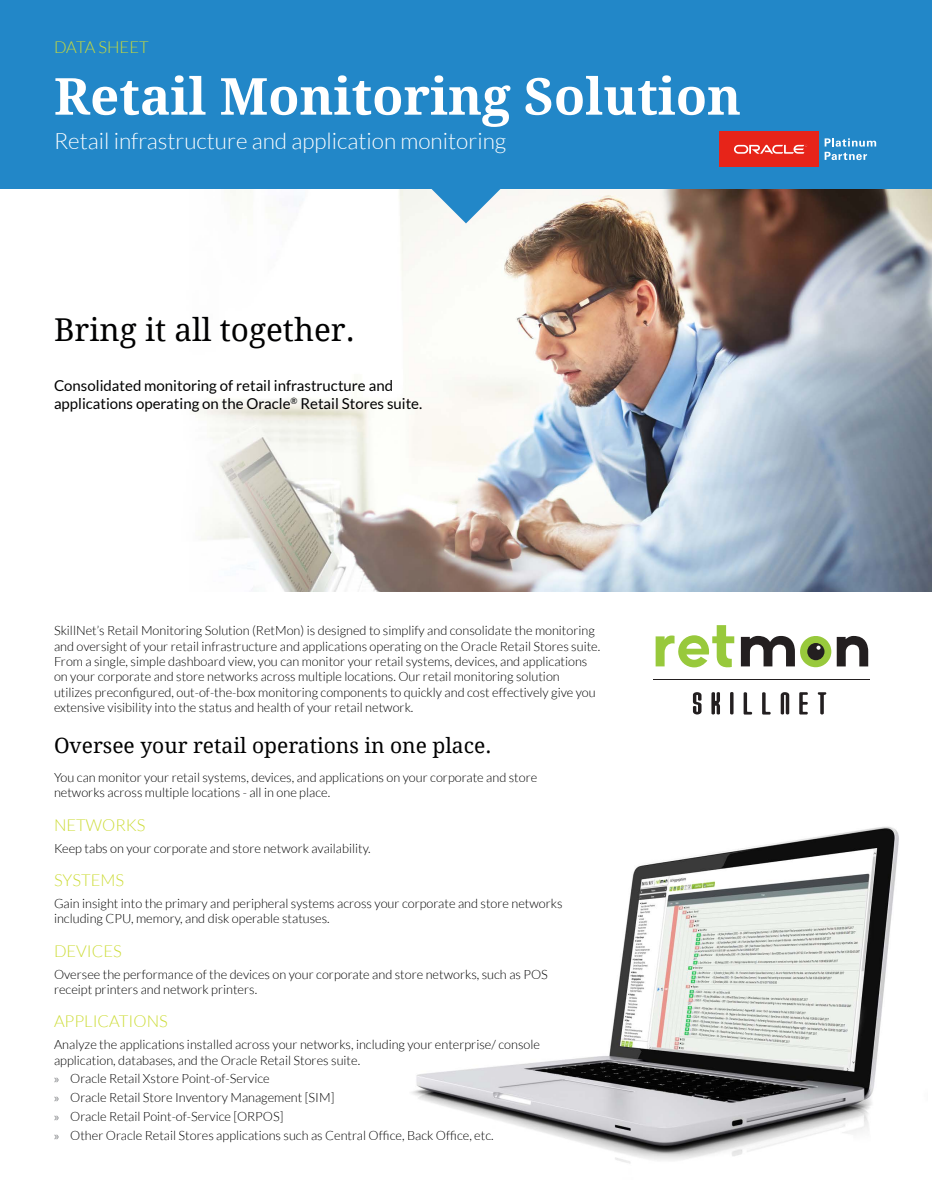
<style>
.page{position:relative;width:932px;height:1202px;background:#fff}
.page>*{position:absolute;margin:0;border:0;box-sizing:border-box;transform-origin:0 0}
.t1{font:700 51px "Droid Serif";color:#fff}
.t2{font:31.5px "Droid Serif";color:#000001}
.t3{font:300 22.5px "Lato";color:#fff}
.t4{font:21px "Droid Serif";color:#000001}
.t5{font:300 16.5px "Lato";color:#ccdc37}
.t6{font:15px/18px "Lato";color:#000001}
.t7{font:300 12.75px/15.3px "Lato";color:#000001}
.s1{font-family:"Myriad Pro";font-weight:400;font-size:12px;color:#76787b}
</style>
<div class="page">
<img style="left:411px;top:826px;width:488px;height:338px">
<img style="left:34px;top:188px;width:898px;height:403px">
<svg style="left:693px;top:692px;width:8px;height:22px"></svg>
<svg style="left:711px;top:692px;width:9px;height:22px"></svg>
<hr style="left:730px;top:692px;width:3px;height:22px;background:#231f20;border-radius:2px">
<svg style="left:743px;top:692px;width:9px;height:22px"></svg>
<svg style="left:762px;top:692px;width:8px;height:22px"></svg>
<svg style="left:780px;top:692px;width:9px;height:22px"></svg>
<svg style="left:799px;top:692px;width:8px;height:22px"></svg>
<svg style="left:817px;top:692px;width:9px;height:22px"></svg>
<hr style="left:653px;top:679px;width:216px;height:1px;background:#231f20">
<svg style="left:655px;top:625px;width:79px;height:43px"></svg>
<svg style="left:740px;top:635px;width:128px;height:32px"></svg>
<svg style="left:429px;top:188px;width:73px;height:35px"></svg>
<div style="left:0;top:0;width:932px;height:188px;background:#2287c8"></div>
<svg style="left:824px;top:138px;width:52px;height:22px"></svg>
<div style="left:719px;top:132px;width:99px;height:35px;background:#e72419"></div>
<svg style="left:734px;top:145px;width:73px;height:9px"></svg>
<p class="t5" style="left:54px;top:39px;width:96px">DATA SHEET</p>
<p class="t1" style="left:54px;top:67px;width:688px">Retail Monitoring Solution</p>
<p class="t3" style="left:54px;top:129px;width:454px">Retail infrastructure and application monitoring</p>
<p class="t2" style="left:54px;top:312px;width:302px">Bring it all together.</p>
<p class="t6" style="left:54px;top:376px;width:370px">Consolidated monitoring of retail infrastructure and applications operating on the Oracle<sup>®</sup> Retail Stores suite.</p>
<p class="t7" style="left:54px;top:623px;width:547px">SkillNet’s Retail Monitoring Solution (RetMon) is designed to simplify and consolidate the monitoring and oversight of your retail infrastructure and applications operating on the Oracle Retail Stores suite.<br>From a single, simple dashboard view, you can monitor your retail systems, devices, and applications on your corporate and store networks across multiple locations. Our retail monitoring solution utilizes preconfigured, out-of-the-box monitoring components to quickly and cost effectively give you extensive visibility into the status and health of your retail network.</p>
<p class="t4" style="left:54px;top:733px;width:439px">Oversee your retail operations in one place.</p>
<p class="t7" style="left:54px;top:769px;width:484px">You can monitor your retail systems, devices, and applications on your corporate and store networks across multiple locations - all in one place.</p>
<p class="t5" style="left:54px;top:815px;width:93px">NETWORKS</p>
<p class="t7" style="left:54px;top:840px;width:318px">Keep tabs on your corporate and store network availability.</p>
<p class="t5" style="left:54px;top:871px;width:72px">SYSTEMS</p>
<p class="t7" style="left:54px;top:895px;width:510px">Gain insight into the primary and peripheral systems across your corporate and store networks including CPU, memory, and disk operable statuses.</p>
<p class="t5" style="left:54px;top:941px;width:69px">DEVICES</p>
<p class="t7" style="left:54px;top:966px;width:495px">Oversee the performance of the devices on your corporate and store networks, such as POS receipt printers and network printers.</p>
<p class="t5" style="left:54px;top:1012px;width:115px">APPLICATIONS</p>
<p class="t7" style="left:54px;top:1037px;width:487px">Analyze the applications installed across your networks, including your enterprise/ console application, databases, and the Oracle Retail Stores suite.</p>
<p class="t7" style="left:54px;top:1071px;width:217px"><span class="s1">»</span> Oracle Retail Xstore Point-of-Service</p>
<p class="t7" style="left:54px;top:1090px;width:282px"><span class="s1">»</span> Oracle Retail Store Inventory Management [SIM]</p>
<p class="t7" style="left:54px;top:1108px;width:231px"><span class="s1">»</span> Oracle Retail Point-of-Service [ORPOS]</p>
<p class="t7" style="left:54px;top:1127px;width:441px"><span class="s1">»</span> Other Oracle Retail Stores applications such as Central Office, Back Office, etc.</p>
</div>
